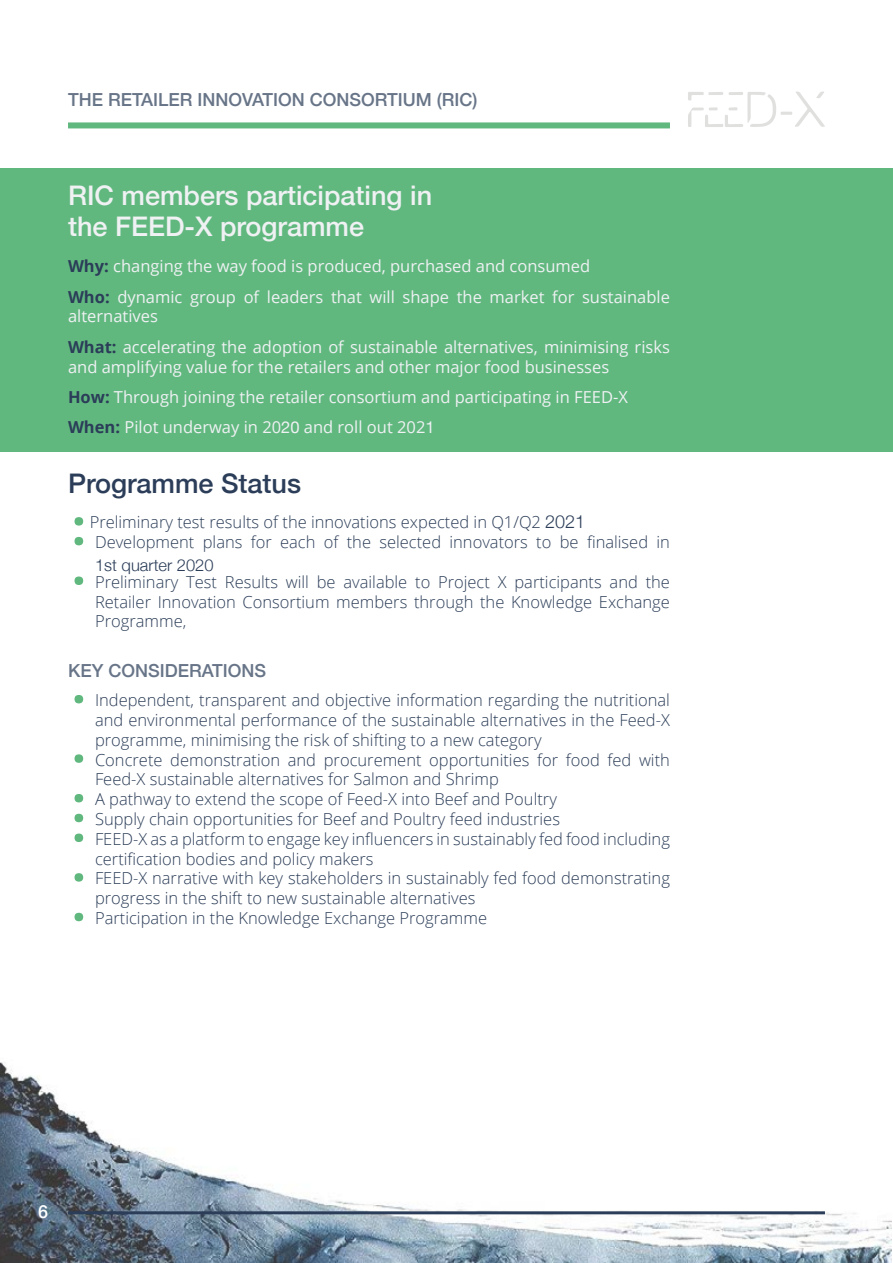
<style>
.page{position:relative;width:893px;height:1263px;background:#fff}
.page>*{position:absolute;margin:0;border:0;box-sizing:border-box;transform-origin:0 0}
.heading_2{font:500 27px/31.5px "Helvetica Neue";color:#eff1f3}
.heading_2-2{font:500 27px "Helvetica Neue";color:#2b3d58}
.heading_3{font:500 18px "Helvetica Neue";color:#687588}
.t1{font:500 18px "Helvetica Neue";color:#fff}
.t2{font:300 16.5px/19.8px "Open Sans";color:#2b3d58}
.body{font:16.5px/19.8px "Open Sans";color:#eff1f3}
.s1{font-weight:700;color:#2b3d58}
.s2{font-family:"Helvetica Neue"}
.s3{font-size:48px;color:#61b87f}
.s4{font-family:"Helvetica Neue";font-size:18px}
</style>
<div class="page">
<img style="left:0;top:1062px;width:892px;height:201px">
<svg style="left:688px;top:91px;width:137px;height:36px"></svg>
<div style="left:68px;top:122px;width:602px;height:6px;background:#61b87f"></div>
<hr style="left:68px;top:1211px;width:757px;height:3px;background:#2b3d58">
<div style="left:0;top:168px;width:893px;height:283px;background:#61b87f"></div>
<p class="heading_3" style="left:68px;top:85px;width:411px">THE RETAILER INNOVATION CONSORTIUM (RIC)</p>
<p class="heading_2" style="left:68px;top:177px;width:366px">RIC members participating in the FEED-X programme</p>
<p class="body" style="left:68px;top:256px;width:524px"><span class="s1">Why:</span> changing the way food is produced, purchased and consumed</p>
<p class="body" style="left:68px;top:286px;width:603px"><span class="s1">Who:</span> dynamic group of leaders that will shape the market for sustainable alternatives</p>
<p class="body" style="left:68px;top:337px;width:603px"><span class="s1">What:</span> accelerating the adoption of sustainable alternatives, minimising risks and amplifying value for the retailers and other major food businesses</p>
<p class="body" style="left:68px;top:381px;width:561px;line-height:30.6px"><span class="s1">How:</span> Through joining the retailer consortium and participating in FEED-X<br><span class="s1">When:</span> Pilot underway in 20<span class="s2">20</span> and roll out 202<span class="s2">1</span></p>
<p class="heading_2-2" style="left:68px;top:461px;width:235px">Programme Status</p>
<p class="t2" style="left:68px;top:512px;width:519px"><span class="s3">•</span>Preliminary test results of the innovations expected in Q1/Q2 <span class="s4">2021</span></p>
<p class="t2" style="left:95px;top:530px;width:576px;line-height:23.1px;text-indent:-27px"><span class="s3">•</span> Development plans for each of the selected innovators to be finalised in<br><span class="s2">1st quarter 2020</span></p>
<p class="t2" style="left:95px;top:571px;width:576px;text-align:justify;text-indent:-27px"><span class="s3">•</span> Preliminary Test Results will be available to Project X participants and the Retailer Innovation Consortium members through the Knowledge Exchange Programme,</p>
<p class="heading_3" style="left:68px;top:656px;width:200px">KEY CONSIDERATIONS</p>
<p class="t2" style="left:95px;top:690px;width:576px;text-align:justify;text-indent:-27px"><span class="s3">•</span> Independent, transparent and objective information regarding the nutritional and environmental performance of the sustainable alternatives in the Feed-X programme, minimising the risk of shifting to a new category</p>
<p class="t2" style="left:95px;top:749px;width:576px;text-indent:-27px"><span class="s3">•</span> Concrete demonstration and procurement opportunities for food fed with<br>Feed-X sustainable alternatives for Salmon and Shrimp</p>
<p class="t2" style="left:68px;top:789px;width:490px"><span class="s3">•</span> A pathway to extend the scope of Feed-X into Beef and Poultry</p>
<p class="t2" style="left:68px;top:809px;width:493px"><span class="s3">•</span> Supply chain opportunities for Beef and Poultry feed industries</p>
<p class="t2" style="left:95px;top:828px;width:576px;text-indent:-27px"><span class="s3">•</span> FEED-X as a platform to engage key influencers in sustainably fed food including certification bodies and policy makers</p>
<p class="t2" style="left:95px;top:868px;width:576px;text-indent:-27px"><span class="s3">•</span> FEED-X narrative with key stakeholders in sustainably fed food demonstrating progress in the shift to new sustainable alternatives</p>
<p class="t2" style="left:68px;top:908px;width:421px"><span class="s3">•</span> Participation in the Knowledge Exchange Programme</p>
<p class="t1" style="left:38px;top:1197px;width:12px">6</p>
</div>
